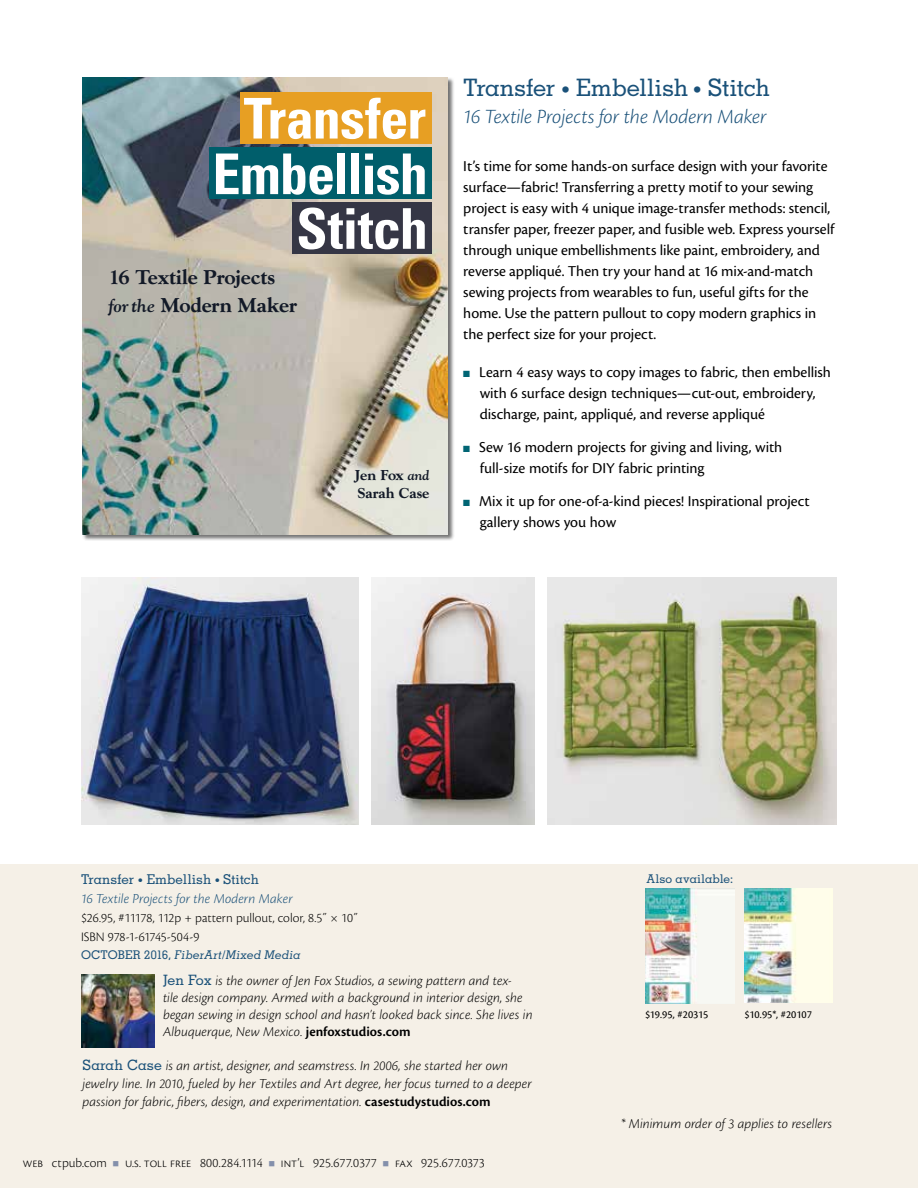
<style>
.page{position:relative;width:918px;height:1188px;background:#fff}
.page>*{position:absolute;margin:0;border:0;box-sizing:border-box;transform-origin:0 0}
.t1{font:700 condensed 56.25px "Univers";letter-spacing:-.015em;color:#fff}
.t2{font:500 24px "Memphis";letter-spacing:-.015em;color:#1a5179}
.t3{font:italic 300 21px "Cronos Pro";letter-spacing:-.005em;color:#1a5179}
.t4{font:800 20.25px/27.9px "Goudy";letter-spacing:-.01em;color:#121927}
.t5{font:15.75px/21px "Cronos Pro";letter-spacing:-.005em;color:#000}
.t6{font:800 14.55px/17.5px "Goudy";letter-spacing:-.005em;color:#121927}
.t7{font:italic 300 14.25px/17.1px "Cronos Pro";letter-spacing:.005em;color:#000}
.t8{font:italic 300 14.25px "Cronos Pro";letter-spacing:.005em;color:#1a5179}
.t9{font:300 13.5px/18.8px "Cronos Pro";color:#000}
.t10{font:500 13.5px "Memphis";color:#1a5179}
.t11{font:italic 500 12px "Memphis";letter-spacing:.005em;color:#1a5179}
.t12{font:500 12px "Memphis";letter-spacing:.005em;color:#1a5179}
.t13{font:11.25px "Cronos Pro";letter-spacing:-.005em;color:#000}
.s1{font-weight:700;font-style:italic;font-size:18.45px}
.s2{font-weight:700;font-style:italic;font-size:13.95px}
.s3{font-size:18px}
.s4{color:#006574}
.s5{font-size:10.5px}
.s6{font-style:normal}
.s7{font-family:"Memphis";font-weight:500;font-style:normal;color:#1a5179}
.s8{font-weight:600;font-style:normal}
.s9{color:#8490ab}
</style>
<div class="page">
<div style="left:0;top:864px;width:918px;height:324px;background:#f5f0e7"></div>
<img style="left:645px;top:889px;width:89px;height:114px">
<img style="left:744px;top:889px;width:88px;height:114px">
<div style="left:82px;top:77px;width:373px;height:464px;background:#000;opacity:.55"></div>
<img style="left:82px;top:78px;width:366px;height:457px">
<div style="left:292px;top:203px;width:140px;height:51px;background:#353645"></div>
<div style="left:209px;top:147px;width:222px;height:52px;background:#005e6b"></div>
<div style="left:240px;top:92px;width:191px;height:51px;background:#e79f23"></div>
<img style="left:548px;top:578px;width:289px;height:246px">
<img style="left:372px;top:578px;width:163px;height:246px">
<img style="left:81px;top:578px;width:278px;height:246px">
<img style="left:81px;top:974px;width:73px;height:74px">
<h1 class="t1" style="left:244px;top:84px;width:184px">Transfer</h1>
<h1 class="t1" style="left:212px;top:140px;width:217px">Embellish</h1>
<h1 class="t1" style="left:296px;top:194px;width:133px">Stitch</h1>
<p class="t4" style="left:109px;top:263px;width:190px">16 Textile Projects <span class="s1">for the</span> Modern Maker</p>
<p class="t6" style="left:355px;top:466px;width:76px">Jen Fox <span class="s2">and<br></span>Sarah Case</p>
<h2 class="t2" style="left:463px;top:73px;width:308px">Transfer <span class="s3">•</span> Embellish <span class="s3">•</span> Stitch</h2>
<h3 class="t3" style="left:463px;top:105px;width:305px">16 Textile Projects for the Modern Maker</h3>
<p class="t5" style="left:463px;top:155px;width:372px">It’s time for some hands-on surface design with your favorite surface—fabric! Transferring a pretty motif to your sewing project is easy with 4 unique image-transfer methods: stencil, transfer paper, freezer paper, and fusible web. Express yourself through unique embellishments like paint, embroidery, and reverse appliqué. Then try your hand at 16 mix-and-match sewing projects from wearables to fun, useful gifts for the home. Use the pattern pullout to copy modern graphics in the perfect size for your project.</p>
<p class="t5" style="left:480px;top:362px;width:353px;text-indent:-16px"><span class="s4">■</span> Learn 4 easy ways to copy images to fabric, then embellish with 6 surface design techniques—cut-out, embroidery, discharge, paint, appliqué, and reverse appliqué</p>
<p class="t5" style="left:480px;top:437px;width:304px;text-indent:-16px"><span class="s4">■</span> Sew 16 modern projects for giving and living, with full-size motifs for DIY fabric printing</p>
<p class="t5" style="left:480px;top:491px;width:332px;text-indent:-16px"><span class="s4">■</span> Mix it up for one-of-a-kind pieces! Inspirational project gallery shows you how</p>
<p class="t10" style="left:81px;top:871px;width:180px">Transfer <span class="s5">•</span> Embellish <span class="s5">•</span> Stitch</p>
<p class="t8" style="left:81px;top:891px;width:213px">16 Textile Projects for the Modern Maker</p>
<p class="t9" style="left:81px;top:908px;width:279px">$26.95, #11178, 112p + pattern pullout, color, 8.5˝ × 10˝<br>ISBN 978-1-61745-504-9</p>
<p class="t12" style="left:81px;top:948px;width:20px">Octo</p>
<p class="t11" style="left:118px;top:948px;width:184px"><span class="s6">ber 2016,</span> FiberArt/Mixed Media</p>
<p class="t12" style="left:647px;top:871px;width:88px">Also available:</p>
<p class="t7" style="left:163px;top:972px;width:371px"><span class="s7">Jen Fox</span> is the owner of Jen Fox Studios, a sewing pattern and tex-<br>tile design company. Armed with a background in interior design, she began sewing in design school and hasn’t looked back since. She lives in Albuquerque, New Mexico. <span class="s8">jenfoxstudios.com</span></p>
<p class="t7" style="left:82px;top:1056px;width:451px;line-height:18px"><span class="s7">Sarah Case</span> is an artist, designer, and seamstress. In 2006, she started her own jewelry line. In 2010, fueled by her Textiles and Art degree, her focus turned to a deeper passion for fabric, fibers, design, and experimentation. <span class="s8">casestudystudios.com</span></p>
<p class="t9" style="left:23px;top:1153px;width:464px">web ctpub.com <span class="s9">■</span> u.s. toll free 800.284.1114 <span class="s9">■</span> int’l 925.677.0377 <span class="s9">■</span> fax 925.677.0373</p>
<p class="t13" style="left:645px;top:1008px;width:65px">$19.95, #20315</p>
<p class="t13" style="left:744px;top:1008px;width:69px">$10.95*, #20107</p>
<p class="t7" style="left:621px;top:1115px;width:213px">* Minimum order of 3 applies to resellers</p>
</div>
